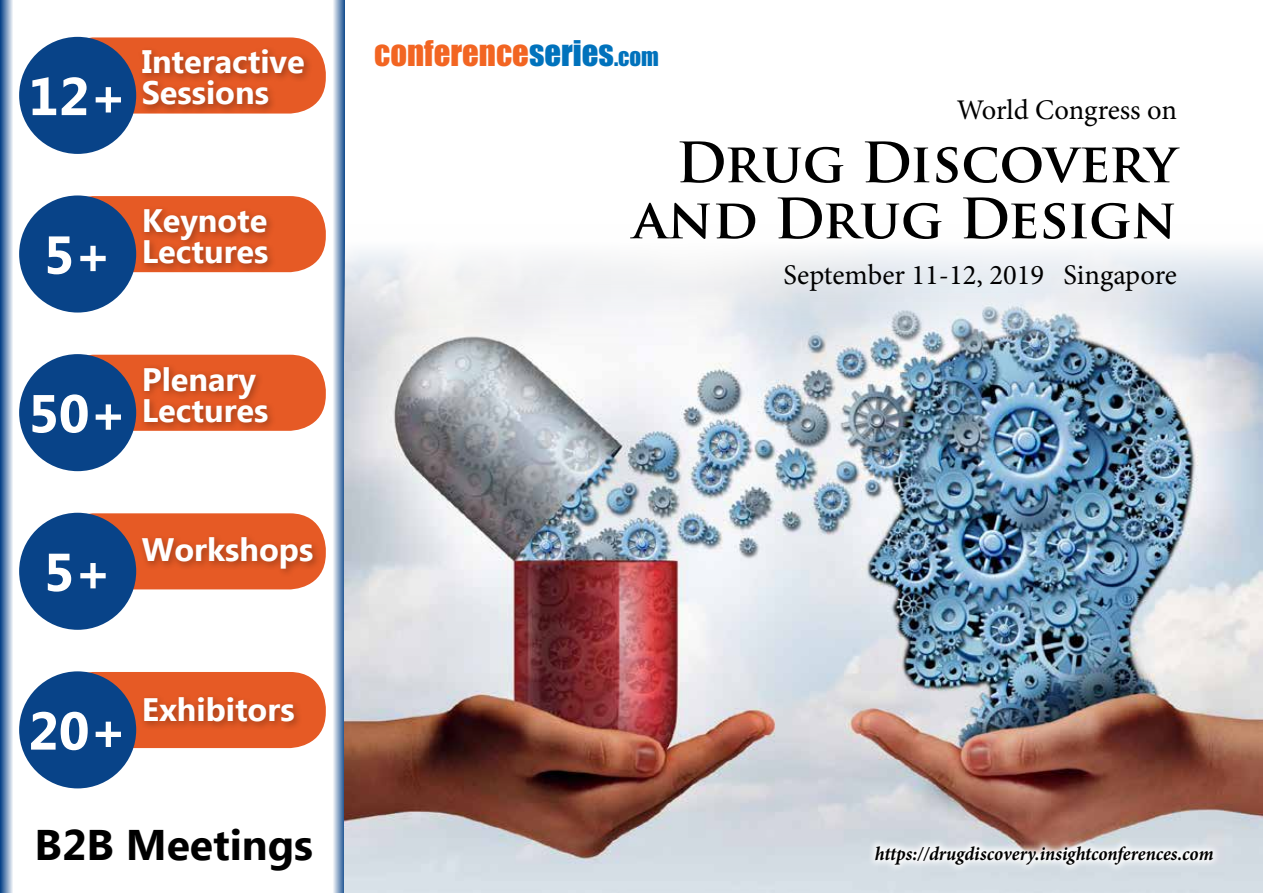
<style>
.page{position:relative;width:1263px;height:893px;background:#fff}
.page>*{position:absolute;margin:0;border:0;box-sizing:border-box;transform-origin:0 0}
.t1{font:700 54.15px/56.1px "Trajan Pro";color:#000;text-align:right}
.t2{font:700 53.25px "Ebrima";color:#fff}
.t3{font:700 42.75px "Ebrima";color:#000}
.t4{font:32.7px "Impact";color:#f26522}
.t5{font:700 32.4px/30.9px "Ebrima";color:#fff}
.t6{font:28.5px "Minion Pro";color:#000}
.t7{font:italic 700 19.5px "Minion Pro";letter-spacing:-.005em;color:#000;scale:.95 1}
.s1{color:#0072bc}
.s2{font-size:22.95px;color:#0072bc}
</style>
<div class="page">
<div style="left:58px;top:37px;width:268px;height:77px;background:#e65a25;border-radius:36px"></div>
<div style="left:19px;top:37px;width:117px;height:117px;background:#084388;border-radius:50%"></div>
<div style="left:138px;top:45px;width:176px;height:70px;background:#000;opacity:.3"></div>
<div style="left:58px;top:196px;width:268px;height:76px;background:#e65a25;border-radius:36px"></div>
<div style="left:19px;top:195px;width:117px;height:118px;background:#084388;border-radius:50%"></div>
<div style="left:140px;top:205px;width:137px;height:68px;background:#000;opacity:.3"></div>
<div style="left:58px;top:355px;width:268px;height:76px;background:#e65a25;border-radius:36px"></div>
<div style="left:19px;top:354px;width:117px;height:117px;background:#084388;border-radius:50%"></div>
<div style="left:140px;top:362px;width:137px;height:70px;background:#000;opacity:.3"></div>
<div style="left:58px;top:513px;width:268px;height:76px;background:#e65a25;border-radius:36px"></div>
<div style="left:19px;top:513px;width:117px;height:117px;background:#084388;border-radius:50%"></div>
<div style="left:138px;top:533px;width:184px;height:45px;background:#000;opacity:.3"></div>
<div style="left:58px;top:672px;width:268px;height:76px;background:#e65a25;border-radius:36px"></div>
<div style="left:19px;top:671px;width:117px;height:117px;background:#084388;border-radius:50%"></div>
<div style="left:140px;top:693px;width:164px;height:38px;background:#000;opacity:.3"></div>
<svg style="left:0;top:0;width:13px;height:893px;background:#7a99be"></svg>
<svg style="left:333px;top:0;width:12px;height:893px;background:#8da8c8"></svg>
<img style="left:345px;top:250px;width:918px;height:643px">
<svg style="left:866px;top:837px;width:355px;height:36px"></svg>
<h2 class="t2" style="left:28px;top:57px;width:100px">12+</h2>
<p class="t5" style="left:142px;top:48px;width:165px">Interactive<br>Sessions</p>
<h2 class="t2" style="left:44px;top:215px;width:70px">5+</h2>
<p class="t5" style="left:142px;top:207px;width:128px">Keynote<br>Lectures</p>
<h2 class="t2" style="left:28px;top:374px;width:100px">50+</h2>
<p class="t5" style="left:142px;top:365px;width:128px">Plenary<br>Lectures</p>
<h2 class="t2" style="left:44px;top:532px;width:70px">5+</h2>
<p class="t5" style="left:142px;top:536px;width:173px">Workshops</p>
<h2 class="t2" style="left:28px;top:691px;width:100px">20+</h2>
<p class="t5" style="left:142px;top:696px;width:154px">Exhibitors</p>
<h3 class="t3" style="left:35px;top:813px;width:280px">B2B Meetings</h3>
<p class="t4" style="left:374px;top:28px;width:286px">CONFERENCE<span class="s1">SERIES</span><span class="s2">.COM</span></p>
<p class="t6" style="left:957px;top:91px;width:222px">World Congress on</p>
<h1 class="t1" style="left:633px;top:135px;width:545px">Drug Discovery and Drug Design</h1>
<p class="t6" style="left:783px;top:256px;width:395px">September 11-12, 2019 Singapore</p>
<p class="t7" style="left:875px;top:839px;width:358px">https://drugdiscovery.insightconferences.com</p>
</div>
